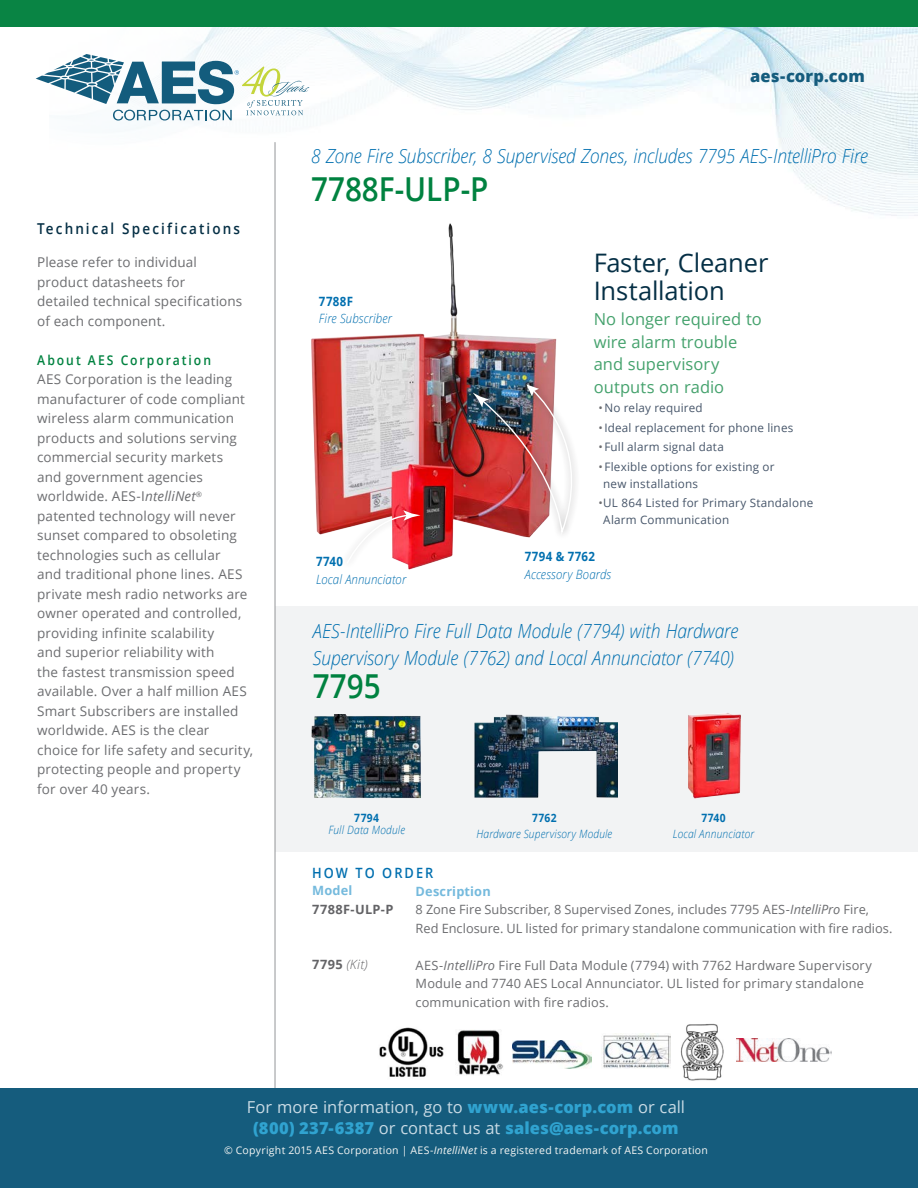
<style>
.page{position:relative;width:918px;height:1188px;background:#fff}
.page>*{position:absolute;margin:0;border:0;box-sizing:border-box;transform-origin:0 0}
.t1{font:600 33px "Open Sans";color:#008240;scale:.9 1}
.t2{font:25.5px "Open Sans";letter-spacing:-.005em;color:#052f45}
.t3{font:italic 300 19.5px/27px "Open Sans";letter-spacing:-.01em;color:#006faf;scale:.9 1}
.t4{font:800 16.5px/21px "Open Sans";letter-spacing:.005em;color:#30a3d0;text-align:center}
.t5{font:16.5px/22.5px "Open Sans";color:#45a26d}
.t6{font:800 16.5px "Open Sans";letter-spacing:.005em;color:#155c7d}
.t7{font:600 15px "Open Sans";letter-spacing:.155em;color:#052f45;scale:.9 1}
.t8{font:600 14.25px "Open Sans";letter-spacing:.16em;color:#006faf;scale:.9 1}
.t9{font:13.5px/19.5px "Open Sans";letter-spacing:.01em;color:#6c6d70}
.t10{font:600 13.5px "Open Sans";letter-spacing:.16em;color:#008240;scale:.9 1}
.t11{font:12.75px/18.5px "Open Sans";letter-spacing:.01em;color:#6c6d70}
.t12{font:italic 300 12.75px "Open Sans";letter-spacing:.01em;color:#006faf;scale:.9 1}
.t13{font:700 12.75px "Open Sans";letter-spacing:.04em;color:#006faf;scale:.9 1}
.t14{font:700 12.75px "Open Sans";letter-spacing:.015em;color:#75badd}
.t15{font:700 12.75px "Open Sans";letter-spacing:.025em;color:#636366}
.t16{font:italic 300 12.75px "Open Sans";color:#636366}
.t17{font:11.7px/17px "Open Sans";letter-spacing:.015em;color:#47566a}
.t18{font:italic 300 11.4px/12.3px "Open Sans";letter-spacing:.015em;color:#006faf;text-align:center;scale:.9 1}
.t19{font:700 11.4px "Open Sans";letter-spacing:.04em;color:#006faf;scale:.9 1}
.t20{font:10.5px "Open Sans";letter-spacing:.02em;color:#f5f6f4}
.s1{font-style:italic}
.s2{color:#6c6d70}
.s3{font-weight:700;font-style:normal}
.s4{font-weight:400;color:#c9dbe5}
</style>
<div class="page">
<img style="left:136px;top:27px;width:782px;height:279px">
<div style="left:275px;top:606px;width:643px;height:245px;background:#f2f3f4"></div>
<svg style="left:36px;top:54px;width:273px;height:67px"></svg>
<div style="left:0;top:0;width:918px;height:27px;background:#098444"></div>
<img style="left:288px;top:176px;width:291px;height:389px">
<div style="left:467px;top:378px;width:113px;height:163px;background:#231f20;opacity:.54"></div>
<img style="left:473px;top:384px;width:107px;height:156px">
<div style="left:340px;top:503px;width:86px;height:67px;background:#231f20;opacity:.31"></div>
<svg style="left:346px;top:510px;width:74px;height:55px"></svg>
<hr style="left:275px;top:142px;width:1px;height:1046px;background:#939598">
<img style="left:688px;top:713px;width:53px;height:85px">
<img style="left:474px;top:714px;width:143px;height:84px">
<img style="left:312px;top:714px;width:109px;height:84px">
<img style="left:512px;top:1040px;width:79px;height:28px">
<img style="left:603px;top:1033px;width:68px;height:35px">
<img style="left:737px;top:1039px;width:94px;height:22px">
<img style="left:680px;top:1023px;width:44px;height:58px">
<img style="left:457px;top:1030px;width:46px;height:45px">
<img style="left:367px;top:1027px;width:84px;height:62px">
<div style="left:0;top:1089px;width:918px;height:99px;background:#155c7d"></div>
<p class="t6" style="left:750px;top:64px;width:116px">aes-corp.com</p>
<p class="t7" style="left:37px;top:218px;width:227px">Technical Specifications</p>
<p class="t9" style="left:37px;top:252px;width:161px">Please refer to individual</p>
<p class="t9" style="left:37px;top:272px;width:150px">product datasheets for</p>
<p class="t9" style="left:37px;top:291px;width:207px">detailed technical specifications</p>
<p class="t9" style="left:37px;top:311px;width:130px">of each component.</p>
<p class="t10" style="left:37px;top:351px;width:195px">About AES Corporation</p>
<p class="t9" style="left:37px;top:369px;width:218px">AES Corporation is the leading manufacturer of code compliant wireless alarm communication products and solutions serving commercial security markets<br>and government agencies worldwide. AES-I<span class="s1">ntelliNet</span><sup>® </sup>patented technology will never sunset compared to obsoleting technologies such as cellular<br>and traditional phone lines. AES private mesh radio networks are owner operated and controlled, providing infinite scalability<br>and superior reliability with<br>the fastest transmission speed available. Over a half million AES<br>Smart Subscribers are installed worldwide. AES is the clear choice for life safety and security, protecting people and property for over 40 years.</p>
<p class="t3" style="left:311px;top:141px;width:620px">8 Zone Fire Subscriber, 8 Supervised Zones, includes 7795 AES-IntelliPro Fire</p>
<p class="t1" style="left:311px;top:166px;width:199px">7788F-ULP-P</p>
<p class="t13" style="left:319px;top:292px;width:39px">7788F</p>
<p class="t12" style="left:319px;top:310px;width:83px">Fire Subscriber</p>
<p class="t13" style="left:316px;top:553px;width:32px">7740</p>
<p class="t12" style="left:316px;top:571px;width:102px">Local Annunciator</p>
<p class="t2" style="left:594px;top:246px;width:176px">Faster, Cleaner</p>
<p class="t2" style="left:594px;top:273px;width:133px">Installation</p>
<p class="t5" style="left:594px;top:308px;width:169px">No longer required to</p>
<p class="t5" style="left:594px;top:330px;width:145px">wire alarm trouble and supervisory</p>
<p class="t5" style="left:594px;top:375px;width:132px">outputs on radio</p>
<p class="t17" style="left:599px;top:399px;width:106px"><span class="s2">•</span>No relay required</p>
<p class="t17" style="left:599px;top:419px;width:196px"><span class="s2">•</span>Ideal replacement for phone lines</p>
<p class="t17" style="left:599px;top:438px;width:127px"><span class="s2">•</span>Full alarm signal data</p>
<p class="t17" style="left:603px;top:458px;width:173px;text-indent:-5px"><span class="s2">•</span>Flexible options for existing or new installations</p>
<p class="t17" style="left:603px;top:494px;width:211px;text-indent:-5px"><span class="s2">•</span>UL 864 Listed for Primary Standalone<br>Alarm Communication</p>
<p class="t13" style="left:525px;top:547px;width:79px">7794 &amp; 7762</p>
<p class="t12" style="left:525px;top:565px;width:97px">Accessory Boards</p>
<p class="t3" style="left:313px;top:616px;width:474px">AES-IntelliPro Fire Full Data Module (7794) with Hardware<br>Supervisory Module (7762) and Local Annunciator (7740)</p>
<p class="t1" style="left:313px;top:664px;width:77px">7795</p>
<p class="t18" style="left:328px;top:811px;width:87px"><span class="s3">7794<br></span>Full Data Module</p>
<p class="t19" style="left:532px;top:810px;width:29px">7762</p>
<p class="t18" style="left:477px;top:827px;width:152px">Hardware Supervisory Module</p>
<p class="t19" style="left:701px;top:810px;width:29px">7740</p>
<p class="t18" style="left:673px;top:827px;width:92px">Local Annunciator</p>
<p class="t8" style="left:312px;top:863px;width:136px">HOW TO ORDER</p>
<p class="t14" style="left:312px;top:882px;width:42px">Model</p>
<p class="t15" style="left:312px;top:900px;width:83px">7788F-ULP-P</p>
<p class="t14" style="left:416px;top:882px;width:77px">Description</p>
<p class="t11" style="left:416px;top:900px;width:455px">8 Zone Fire Subscriber, 8 Supervised Zones, includes 7795 AES-<span class="s1">IntelliPro</span> Fire,</p>
<p class="t11" style="left:416px;top:918px;width:478px">Red Enclosure. UL listed for primary standalone communication with fire radios.</p>
<p class="t11" style="left:416px;top:955px;width:458px">AES-<span class="s1">IntelliPro</span> Fire Full Data Module (7794) with 7762 Hardware Supervisory<br>Module and 7740 AES Local Annunciator. UL listed for primary standalone communication with fire radios.</p>
<p class="t16" style="left:312px;top:956px;width:57px"><span class="s3">7795</span> (Kit)</p>
<p class="t4" style="left:247px;top:1095px;width:440px"><span class="s4">For more information, go to</span> www.aes-corp.com <span class="s4">or call </span>(800) 237-6387 <span class="s4">or contact us at</span> sales@aes-corp.com</p>
<p class="t20" style="left:224px;top:1143px;width:485px">© Copyright 2015 AES Corporation | AES-<span class="s1">IntelliNet</span> is a registered trademark of AES Corporation</p>
</div>
